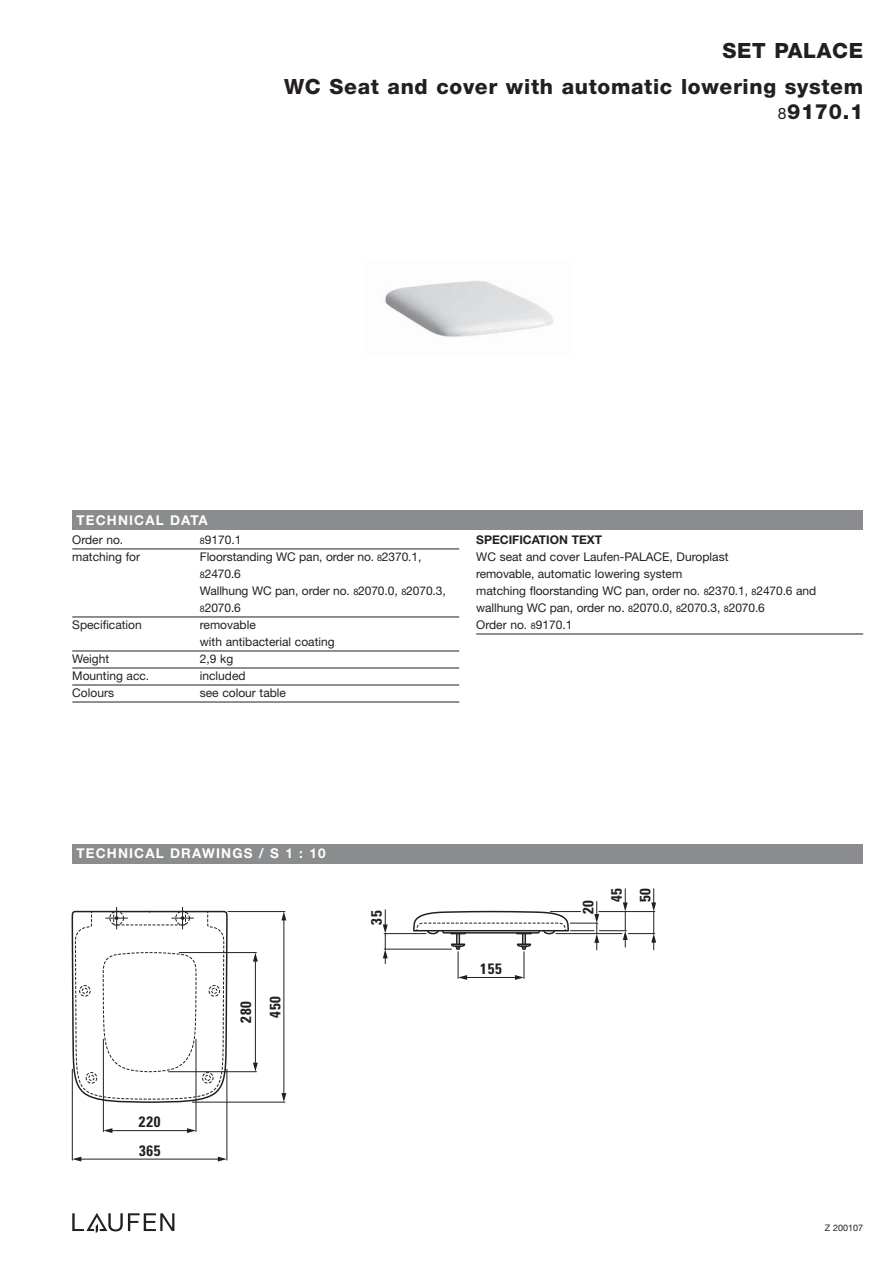
<style>
.page{position:relative;width:893px;height:1263px;background:#fff}
.page>*{position:absolute;margin:0;border:0;box-sizing:border-box;transform-origin:0 0}
.t1{font:800 21px/25.5px "Helvetica Neue";letter-spacing:.03em;color:#231f20;text-align:right}
.t2{font:700 condensed 15px/28.5px "Univers";letter-spacing:.05em;color:#231f20}
.t3{font:700 13.5px "Helvetica Neue";letter-spacing:.085em;color:#fff}
.t4{font:12px/17px "Helvetica Neue";color:#231f20}
.t5{font:700 12px "Helvetica Neue";color:#231f20}
.t6{font:9px "Helvetica Neue";color:#231f20}
.s1{font-weight:400;font-size:15.75px}
.s2{font-size:9px}
</style>
<div class="page">
<svg style="left:72px;top:1213px;width:3px;height:18px"></svg>
<div style="left:72px;top:510px;width:791px;height:19px;background:#8a8c8e"></div>
<img style="left:385px;top:281px;width:169px;height:56px">
<hr style="left:72px;top:549px;width:387px;height:1px;background:#231f20">
<hr style="left:72px;top:617px;width:387px;height:1px;background:#231f20">
<hr style="left:72px;top:651px;width:387px;height:1px;background:#231f20">
<hr style="left:72px;top:668px;width:387px;height:1px;background:#231f20">
<hr style="left:72px;top:685px;width:387px;height:1px;background:#231f20">
<hr style="left:72px;top:702px;width:387px;height:1px;background:#231f20">
<hr style="left:476px;top:634px;width:387px;height:1px;background:#231f20">
<div style="left:72px;top:844px;width:791px;height:19px;background:#8a8c8e"></div>
<svg style="left:75px;top:1105px;width:145px;height:129px"></svg>
<svg style="left:71px;top:907px;width:157px;height:198px"></svg>
<div style="left:175px;top:911px;width:15px;height:14px;border:1px dashed #231f20;border-radius:50%"></div>
<hr style="left:103px;top:1039px;width:1px;height:93px;background:#231f20">
<hr style="left:196px;top:1039px;width:1px;height:93px;background:#231f20">
<svg style="left:103px;top:1128px;width:9px;height:5px"></svg>
<svg style="left:187px;top:1128px;width:9px;height:5px"></svg>
<hr style="left:112px;top:1130px;width:76px;height:1px;background:#231f20">
<hr style="left:192px;top:1102px;width:93px;height:1px;background:#231f20">
<hr style="left:179px;top:952px;width:77px;height:1px;background:#231f20">
<hr style="left:169px;top:1071px;width:87px;height:1px;background:#231f20">
<svg style="left:281px;top:1093px;width:5px;height:9px"></svg>
<svg style="left:281px;top:911px;width:5px;height:9px"></svg>
<hr style="left:284px;top:920px;width:1px;height:173px;background:#231f20">
<hr style="left:228px;top:911px;width:57px;height:1px;background:#231f20">
<svg style="left:253px;top:1063px;width:5px;height:9px"></svg>
<svg style="left:253px;top:952px;width:5px;height:10px"></svg>
<hr style="left:255px;top:962px;width:1px;height:101px;background:#231f20">
<hr style="left:72px;top:1069px;width:1px;height:91px;background:#231f20">
<hr style="left:227px;top:1069px;width:1px;height:91px;background:#231f20">
<svg style="left:72px;top:1157px;width:9px;height:4px"></svg>
<svg style="left:218px;top:1157px;width:9px;height:4px"></svg>
<hr style="left:81px;top:1159px;width:137px;height:1px;background:#231f20">
<svg style="left:412px;top:889px;width:244px;height:91px"></svg>
<svg style="left:383px;top:910px;width:5px;height:53px"></svg>
<hr style="left:384px;top:933px;width:42px;height:1px;background:#231f20">
<hr style="left:384px;top:949px;width:67px;height:1px;background:#231f20">
<h1 class="t1" style="left:722px;top:39px;width:142px">SET PALACE</h1>
<h1 class="t1" style="left:284px;top:75px;width:581px">WC Seat and cover with automatic lowering system<br><span class="s1">8</span>9170.1</h1>
<p class="t3" style="left:77px;top:515px;width:133px">TECHNICAL DATA</p>
<p class="t4" style="left:72px;top:533px;width:53px">Order no.</p>
<p class="t4" style="left:200px;top:533px;width:43px"><span class="s2">8</span>9170.1</p>
<p class="t4" style="left:72px;top:550px;width:69px">matching for</p>
<p class="t4" style="left:200px;top:550px;width:247px">Floorstanding WC pan, order no. <span class="s2">8</span>2370.1,<br><span class="s2">8</span>2470.6<br>Wallhung WC pan, order no. <span class="s2">8</span>2070.0, <span class="s2">8</span>2070.3,<br><span class="s2">8</span>2070.6</p>
<p class="t4" style="left:72px;top:618px;width:71px">Specification</p>
<p class="t4" style="left:200px;top:618px;width:136px">removable<br>with antibacterial coating</p>
<p class="t4" style="left:72px;top:652px;width:38px">Weight</p>
<p class="t4" style="left:200px;top:652px;width:35px">2,9 kg</p>
<p class="t4" style="left:72px;top:669px;width:79px">Mounting acc.</p>
<p class="t4" style="left:200px;top:669px;width:47px">included</p>
<p class="t4" style="left:72px;top:686px;width:43px">Colours</p>
<p class="t4" style="left:200px;top:686px;width:88px">see colour table</p>
<p class="t5" style="left:476px;top:536px;width:127px">SPECIFICATION TEXT</p>
<p class="t4" style="left:476px;top:550px;width:341px">WC seat and cover Laufen-PALACE, Duroplast<br>removable, automatic lowering system<br>matching floorstanding WC pan, order no. <span class="s2">8</span>2370.1, <span class="s2">8</span>2470.6 and wallhung WC pan, order no. <span class="s2">8</span>2070.0, <span class="s2">8</span>2070.3, <span class="s2">8</span>2070.6<br>Order no. <span class="s2">8</span>9170.1</p>
<p class="t3" style="left:77px;top:849px;width:250px">TECHNICAL DRAWINGS / S 1 : 10</p>
<p class="t2" style="left:139px;top:1109px;width:23px">220<br>365</p>
<p class="t2" style="left:233px;top:1023px;width:23px;rotate:-90deg">280</p>
<p class="t2" style="left:263px;top:1017px;width:23px;rotate:-90deg">450</p>
<p class="t2" style="left:364px;top:924px;width:16px;rotate:-90deg">35</p>
<p class="t2" style="left:480px;top:956px;width:23px">155</p>
<p class="t2" style="left:575px;top:914px;width:16px;rotate:-90deg">20</p>
<p class="t2" style="left:604px;top:902px;width:16px;rotate:-90deg">45</p>
<p class="t2" style="left:632px;top:902px;width:16px;rotate:-90deg">50</p>
<p class="t6" style="left:825px;top:1224px;width:40px">Z 200107</p>
</div>
